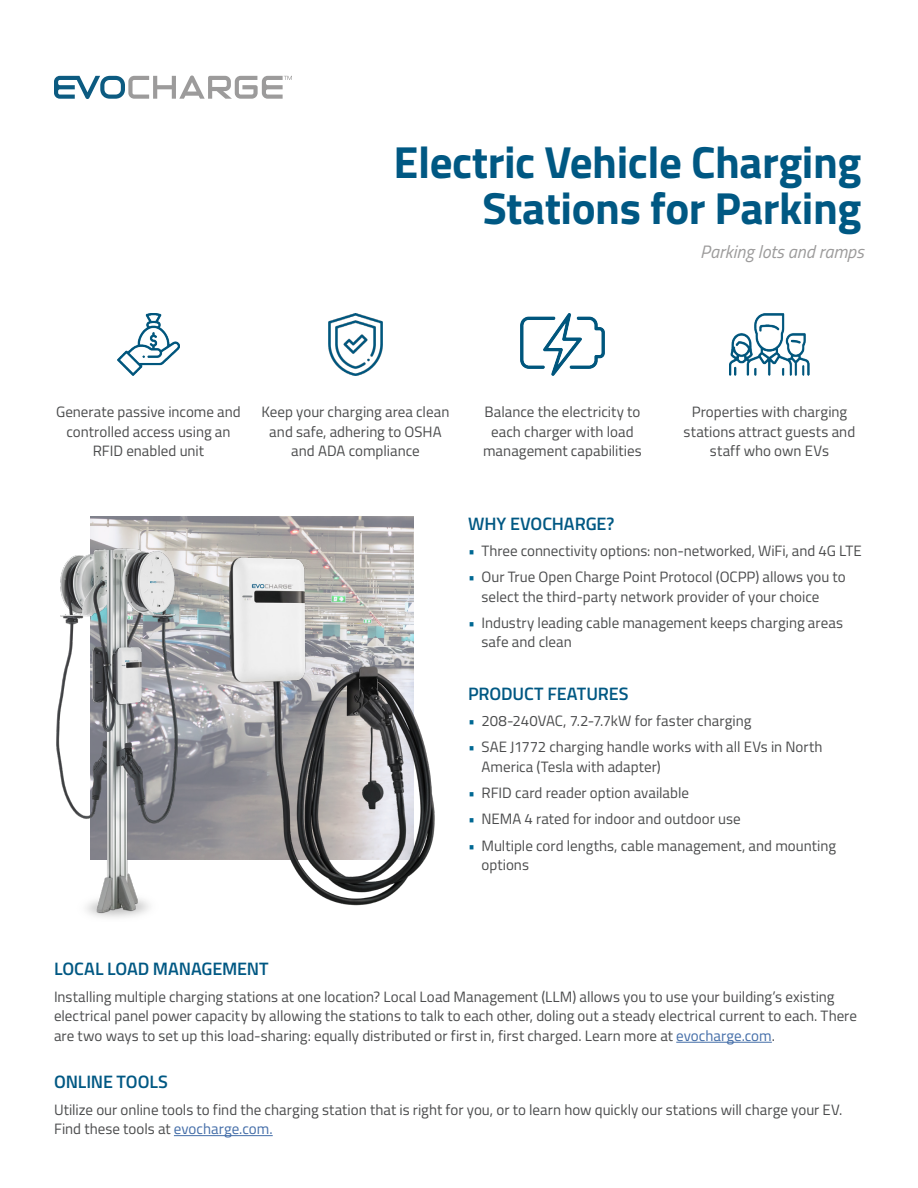
<style>
.page{position:relative;width:918px;height:1188px;background:#fff}
.page>*{position:absolute;margin:0;border:0;box-sizing:border-box;transform-origin:0 0}
.t1{font:700 45px/46.5px "Titillium";letter-spacing:-.01em;color:#005883;text-align:right}
.t2{font:600 18px "Titillium";letter-spacing:-.005em;color:#005883}
.t3{font:italic 18px "Titillium";color:#9c9b9b}
.t4{font:15px/19.5px "Titillium";color:#4b4c4d}
.s1{color:#006893}
.s2{color:#436da8}
</style>
<div class="page">
<svg style="left:54px;top:76px;width:238px;height:23px"></svg>
<img style="left:118px;top:313px;width:62px;height:63px">
<img style="left:329px;top:313px;width:53px;height:63px">
<img style="left:521px;top:313px;width:83px;height:63px">
<img style="left:729px;top:313px;width:81px;height:63px">
<img style="left:235px;top:516px;width:179px;height:29px">
<img style="left:235px;top:545px;width:200px;height:361px">
<img style="left:56px;top:516px;width:179px;height:402px">
<hr style="left:676px;top:1042px;width:96px;height:1px;background:#436da8">
<hr style="left:174px;top:1135px;width:99px;height:1px;background:#436da8">
<p class="t1" style="left:394px;top:137px;width:469px">Electric Vehicle Charging<br>Stations for Parking</p>
<p class="t3" style="left:700px;top:239px;width:165px">Parking lots and ramps</p>
<p class="t4" style="left:56px;top:402px;width:186px;text-align:center">Generate passive income and controlled access using an<br>RFID enabled unit</p>
<p class="t4" style="left:262px;top:402px;width:189px;text-align:center">Keep your charging area clean and safe, adhering to OSHA and ADA compliance</p>
<p class="t4" style="left:483px;top:402px;width:160px;text-align:center">Balance the electricity to each charger with load management capabilities</p>
<p class="t4" style="left:684px;top:402px;width:173px;text-align:center">Properties with charging stations attract guests and staff who own EVs</p>
<p class="t2" style="left:468px;top:510px;width:148px">WHY EVOCHARGE?</p>
<p class="t4" style="left:468px;top:540px;width:395px"><span class="s1">•</span> Three connectivity options: non-networked, WiFi, and 4G LTE</p>
<p class="t4" style="left:482px;top:566px;width:366px;text-indent:-14px"><span class="s1">•</span> Our True Open Charge Point Protocol (OCPP) allows you to select the third-party network provider of your choice</p>
<p class="t4" style="left:482px;top:612px;width:363px;text-indent:-14px"><span class="s1">•</span> Industry leading cable management keeps charging areas safe and clean</p>
<p class="t2" style="left:468px;top:680px;width:162px">PRODUCT FEATURES</p>
<p class="t4" style="left:468px;top:710px;width:285px"><span class="s1">•</span> 208-240VAC, 7.2-7.7kW for faster charging</p>
<p class="t4" style="left:482px;top:737px;width:343px;text-indent:-14px"><span class="s1">•</span> SAE J1772 charging handle works with all EVs in North<br>America (Tesla with adapter)</p>
<p class="t4" style="left:468px;top:782px;width:223px"><span class="s1">•</span> RFID card reader option available</p>
<p class="t4" style="left:468px;top:809px;width:274px"><span class="s1">•</span> NEMA 4 rated for indoor and outdoor use</p>
<p class="t4" style="left:482px;top:835px;width:356px;text-indent:-14px"><span class="s1">•</span> Multiple cord lengths, cable management, and mounting options</p>
<p class="t2" style="left:54px;top:956px;width:216px">LOCAL LOAD MANAGEMENT</p>
<p class="t4" style="left:54px;top:986px;width:805px">Installing multiple charging stations at one location? Local Load Management (LLM) allows you to use your building’s existing electrical panel power capacity by allowing the stations to talk to each other, doling out a steady electrical current to each. There are two ways to set up this load-sharing: equally distributed or first in, first charged. Learn more at <span class="s2">evocharge.com</span>.</p>
<p class="t2" style="left:54px;top:1068px;width:115px">ONLINE TOOLS</p>
<p class="t4" style="left:54px;top:1099px;width:790px">Utilize our online tools to find the charging station that is right for you, or to learn how quickly our stations will charge your EV.<br>Find these tools at <span class="s2">evocharge.com.</span></p>
</div>
